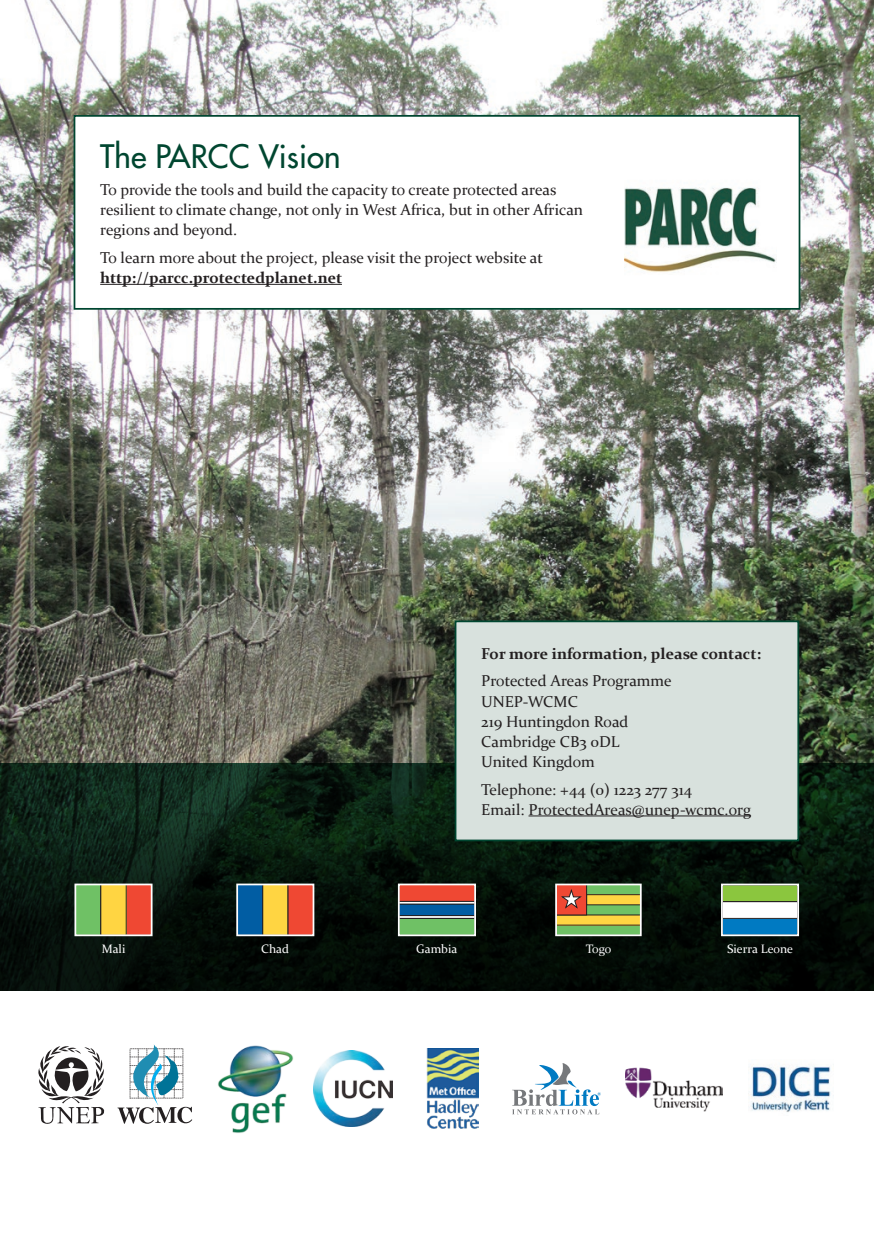
<style>
.page{position:relative;width:874px;height:1241px;background:#fff}
.page>*{position:absolute;margin:0;border:0;box-sizing:border-box;transform-origin:0 0}
.t1{font:500 31.5px "Futura Std";color:#004630}
.t2{font:15.75px/20.1px "Constantia";color:#231f20}
.t3{font:700 15.75px "Constantia";color:#231f20}
.t4{font:12.25px "Constantia";color:#fff}
</style>
<div class="page">
<img style="left:0;top:0;width:873px;height:990px">
<svg style="left:0;top:762px;width:873px;height:227px"></svg>
<div style="left:455px;top:621px;width:342px;height:219px;background:#d8e1dd"></div>
<hr style="left:528px;top:815px;width:222px;height:1px;background:#231f20">
<div style="left:454px;top:620px;width:344px;height:221px;border:2px solid #004630"></div>
<div style="left:74px;top:116px;width:725px;height:193px;background:#fff"></div>
<hr style="left:100px;top:284px;width:242px;height:1px;background:#231f20">
<div style="left:74px;top:115px;width:726px;height:195px;border:2px solid #004630"></div>
<img style="left:624px;top:187px;width:151px;height:85px">
<div style="left:126px;top:884px;width:25px;height:51px;background:#ef4833"></div>
<div style="left:75px;top:884px;width:26px;height:51px;background:#6fc165"></div>
<div style="left:75px;top:884px;width:26px;height:51px;border:1px solid #231f20"></div>
<div style="left:101px;top:884px;width:25px;height:51px;background:#ffd542"></div>
<div style="left:74px;top:883px;width:78px;height:53px;border:2px solid #fff"></div>
<div style="left:262px;top:884px;width:26px;height:51px;background:#ffd542"></div>
<div style="left:262px;top:884px;width:26px;height:51px;border:1px solid #231f20"></div>
<div style="left:288px;top:884px;width:25px;height:51px;background:#ef4833"></div>
<div style="left:237px;top:884px;width:25px;height:51px;background:#015da3"></div>
<div style="left:236px;top:883px;width:78px;height:53px;border:2px solid #fff"></div>
<div style="left:398px;top:884px;width:77px;height:17px;background:#ef4833"></div>
<div style="left:398px;top:918px;width:77px;height:17px;background:#6fc165"></div>
<div style="left:398px;top:918px;width:77px;height:17px;border:1px solid #231f20"></div>
<div style="left:398px;top:901px;width:77px;height:3px;border:1px solid #231f20"></div>
<div style="left:398px;top:915px;width:77px;height:3px;border:1px solid #231f20"></div>
<div style="left:398px;top:904px;width:77px;height:11px;background:#015da3"></div>
<div style="left:398px;top:904px;width:77px;height:11px;border:1px solid #231f20"></div>
<div style="left:398px;top:883px;width:77px;height:53px;border:2px solid #fff"></div>
<div style="left:556px;top:884px;width:84px;height:51px;background:#6fc165"></div>
<div style="left:586px;top:894px;width:54px;height:10px;background:#ffd542"></div>
<div style="left:586px;top:894px;width:54px;height:10px;border:1px solid #231f20"></div>
<div style="left:556px;top:914px;width:84px;height:11px;background:#ffd542"></div>
<div style="left:556px;top:884px;width:30px;height:30px;background:#ef4833"></div>
<svg style="left:562px;top:890px;width:18px;height:17px"></svg>
<div style="left:555px;top:883px;width:86px;height:53px;border:2px solid #fff"></div>
<div style="left:722px;top:884px;width:75px;height:17px;background:#8bc63e"></div>
<div style="left:722px;top:918px;width:75px;height:17px;background:#007ac2"></div>
<div style="left:722px;top:918px;width:75px;height:17px;border:1px solid #231f20"></div>
<div style="left:722px;top:901px;width:75px;height:17px;background:#fff"></div>
<div style="left:722px;top:901px;width:75px;height:17px;border:1px solid #231f20"></div>
<div style="left:720px;top:883px;width:78px;height:53px;border:2px solid #fff"></div>
<img style="left:313px;top:1050px;width:79px;height:76px">
<img style="left:426px;top:1048px;width:52px;height:80px">
<img style="left:218px;top:1045px;width:76px;height:88px">
<svg style="left:38px;top:1046px;width:66px;height:78px"></svg>
<svg style="left:117px;top:1044px;width:75px;height:79px"></svg>
<svg style="left:512px;top:1063px;width:88px;height:51px"></svg>
<img style="left:625px;top:1067px;width:97px;height:45px">
<img style="left:750px;top:1064px;width:81px;height:48px">
<h1 class="t1" style="left:100px;top:136px;width:242px">The PARCC Vision</h1>
<p class="t2" style="left:100px;top:179px;width:484px">To provide the tools and build the capacity to create protected areas resilient to climate change, not only in West Africa, but in other African regions and beyond.</p>
<p class="t2" style="left:100px;top:247px;width:444px">To learn more about the project, please visit the project website at</p>
<p class="t3" style="left:100px;top:267px;width:243px">http://parcc.protectedplanet.net</p>
<p class="t3" style="left:481px;top:642px;width:281px">For more information, please contact:</p>
<p class="t2" style="left:481px;top:670px;width:192px">Protected Areas Programme<br>UNEP-WCMC<br>219 Huntingdon Road<br>Cambridge CB3 0DL<br>United Kingdom</p>
<p class="t2" style="left:481px;top:778px;width:271px">Telephone: +44 (0) 1223 277 314<br>Email: ProtectedAreas@unep-wcmc.org</p>
<p class="t4" style="left:102px;top:940px;width:25px">Mali</p>
<p class="t4" style="left:261px;top:940px;width:29px">Chad</p>
<p class="t4" style="left:416px;top:940px;width:43px">Gambia</p>
<p class="t4" style="left:585px;top:940px;width:27px">Togo</p>
<p class="t4" style="left:726px;top:940px;width:67px">Sierra Leone</p>
</div>
